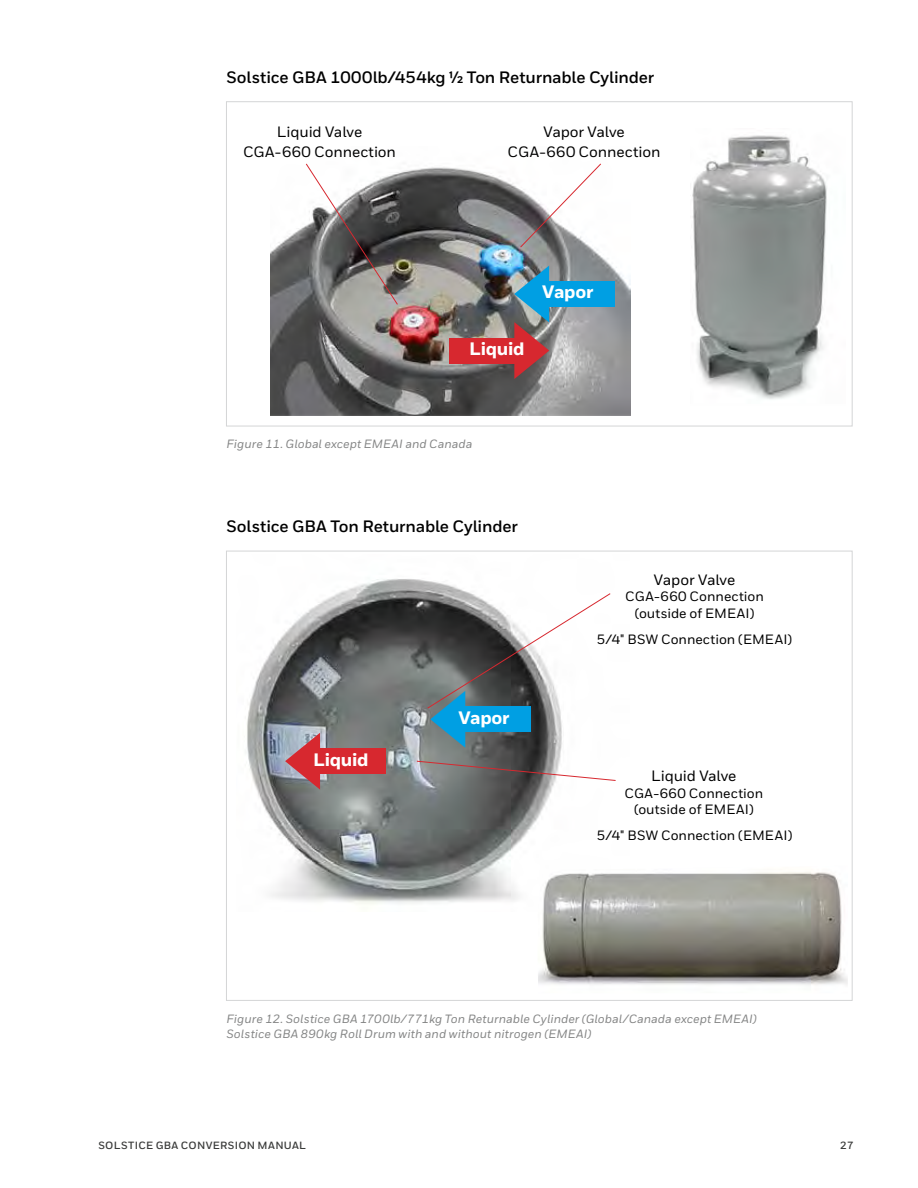
<style>
.page{position:relative;width:918px;height:1188px;background:#fff}
.page>*{position:absolute;margin:0;border:0;box-sizing:border-box;transform-origin:0 0}
.t1{font:800 18px "Honeywell Sans";letter-spacing:-.015em;color:#fff}
.t2{font:700 16.5px "Honeywell Sans";color:#000}
.t3{font:500 15px/19.5px "Honeywell Sans";letter-spacing:-.01em;color:#000;text-align:center}
.t4{font:500 13.5px/16.5px "Honeywell Sans";letter-spacing:.005em;color:#000;text-align:center}
.t5{font:italic 500 12px/15px "Honeywell Sans";letter-spacing:.005em;color:#848585}
.t6{font:700 10.5px "Honeywell Sans";letter-spacing:.03em;color:#3a3b3a}
</style>
<div class="page">
<img style="left:247px;top:579px;width:315px;height:325px">
<img style="left:270px;top:167px;width:360px;height:249px">
<img style="left:692px;top:135px;width:135px;height:264px">
<div style="left:449px;top:338px;width:82px;height:25px;background:#d7282f"></div>
<div style="left:532px;top:281px;width:82px;height:26px;background:#009fe3"></div>
<svg style="left:514px;top:266px;width:35px;height:113px"></svg>
<div style="left:303px;top:749px;width:82px;height:25px;background:#d7282f"></div>
<svg style="left:285px;top:733px;width:35px;height:57px"></svg>
<svg style="left:305px;top:163px;width:93px;height:142px"></svg>
<svg style="left:519px;top:163px;width:83px;height:85px"></svg>
<svg style="left:416px;top:760px;width:200px;height:21px"></svg>
<svg style="left:427px;top:593px;width:184px;height:155px"></svg>
<img style="left:537px;top:866px;width:311px;height:119px">
<h2 class="t2" style="left:226px;top:67px;width:429px">Solstice GBA 1000lb/454kg ½ Ton Returnable Cylinder</h2>
<p class="t3" style="left:243px;top:123px;width:154px">Liquid Valve<br>CGA-660 Connection</p>
<p class="t3" style="left:508px;top:123px;width:154px">Vapor Valve<br>CGA-660 Connection</p>
<h1 class="t1" style="left:469px;top:338px;width:57px">Liquid</h1>
<h1 class="t1" style="left:542px;top:281px;width:53px">Vapor</h1>
<p class="t5" style="left:226px;top:436px;width:247px">Figure 11. Global except EMEAI and Canada</p>
<h2 class="t2" style="left:226px;top:516px;width:293px">Solstice GBA Ton Returnable Cylinder</h2>
<h1 class="t1" style="left:313px;top:749px;width:57px">Liquid</h1>
<h1 class="t1" style="left:458px;top:706px;width:53px">Vapor</h1>
<p class="t3" style="left:654px;top:570px;width:83px">Vapor Valve</p>
<p class="t4" style="left:625px;top:589px;width:140px">CGA-660 Connection (outside of EMEAI)</p>
<p class="t4" style="left:597px;top:631px;width:197px">5/4" BSW Connection (EMEAI)</p>
<p class="t3" style="left:651px;top:767px;width:87px">Liquid Valve</p>
<p class="t4" style="left:625px;top:785px;width:140px">CGA-660 Connection (outside of EMEAI)</p>
<p class="t4" style="left:597px;top:828px;width:197px">5/4" BSW Connection (EMEAI)</p>
<p class="t5" style="left:226px;top:1011px;width:532px">Figure 12. Solstice GBA 1700lb/771kg Ton Returnable Cylinder (Global/Canada except EMEAI)<br>Solstice GBA 890kg Roll Drum with and without nitrogen (EMEAI)</p>
<p class="t6" style="left:98px;top:1139px;width:209px">Solstice GBA Conversion Manual</p>
<p class="t6" style="left:840px;top:1139px;width:15px">27</p>
</div>
